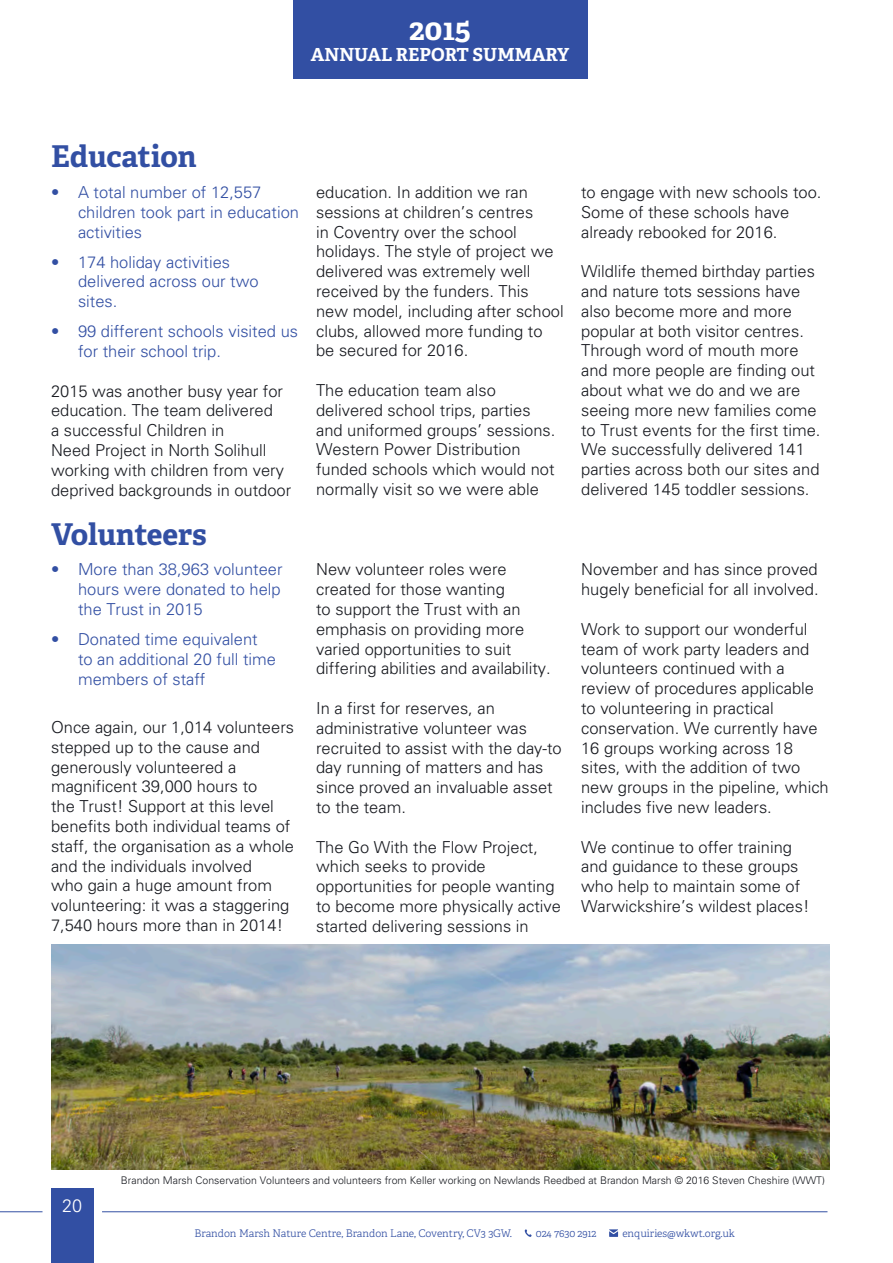
<style>
.page{position:relative;width:893px;height:1263px;background:#fff}
.page>*{position:absolute;margin:0;border:0;box-sizing:border-box;transform-origin:0 0}
.t1{font:700 30px "Adelle";letter-spacing:-.005em;color:#324fa3}
.t2{font:700 30px "Adelle";color:#fff}
.t3{font:700 18px "Adelle";color:#fff}
.t4{font:300 18px "Univers";color:#fff}
.t5{font:300 16.5px/19.8px "Univers";color:#17191f}
.t6{font:300 16.5px/19.8px "Univers";color:#324fa3}
.t7{font:300 10.5px "Univers";color:#17191f}
.t8{font:300 10.5px "Adelle";color:#324fa3}
</style>
<div class="page">
<hr style="left:0;top:1211px;width:43px;height:1px;background:#324fa3">
<hr style="left:102px;top:1211px;width:725px;height:1px;background:#324fa3">
<div style="left:51px;top:1188px;width:43px;height:75px;background:#324fa3"></div>
<div style="left:293px;top:0;width:294px;height:78px;background:#324fa3"></div>
<svg style="left:524px;top:1229px;width:8px;height:8px"></svg>
<svg style="left:609px;top:1229px;width:9px;height:8px"></svg>
<img style="left:51px;top:945px;width:778px;height:224px">
<h1 class="t2" style="left:409px;top:7px;width:64px">2015</h1>
<p class="t3" style="left:311px;top:42px;width:260px">ANNUAL REPORT SUMMARY</p>
<p class="t1" style="left:51px;top:135px;width:147px">Education</p>
<p class="t6" style="left:78px;top:182px;width:222px;text-indent:-27px">• A total number of 12,557 children took part in education activities</p>
<p class="t6" style="left:78px;top:251px;width:182px;text-indent:-27px">• 174 holiday activities delivered across our two sites.</p>
<p class="t6" style="left:78px;top:321px;width:222px;text-indent:-27px">• 99 different schools visited us for their school trip.</p>
<p class="t5" style="left:51px;top:380px;width:242px">2015 was another busy year for education. The team delivered<br>a successful Children in<br>Need Project in North Solihull working with children from very deprived backgrounds in outdoor</p>
<p class="t1" style="left:51px;top:512px;width:157px">Volunteers</p>
<p class="t6" style="left:78px;top:559px;width:206px;text-align:justify;text-indent:-27px">• More than 38,963 volunteer hours were donated to help the Trust in 2015</p>
<p class="t6" style="left:78px;top:629px;width:200px;text-indent:-27px">• Donated time equivalent to an additional 20 full time members of staff</p>
<p class="t5" style="left:51px;top:717px;width:245px">Once again, our 1,014 volunteers stepped up to the cause and generously volunteered a magnificent 39,000 hours to<br>the Trust! Support at this level benefits both individual teams of staff, the organisation as a whole and the individuals involved<br>who gain a huge amount from volunteering: it was a staggering<br>7,540 hours more than in 2014!</p>
<p class="t5" style="left:316px;top:182px;width:249px">education. In addition we ran sessions at children’s centres<br>in Coventry over the school holidays. The style of project we delivered was extremely well received by the funders. This new model, including after school clubs, allowed more funding to be secured for 2016.</p>
<p class="t5" style="left:316px;top:380px;width:241px">The education team also delivered school trips, parties and uniformed groups’ sessions.<br>Western Power Distribution funded schools which would not normally visit so we were able</p>
<p class="t5" style="left:316px;top:559px;width:236px">New volunteer roles were created for those wanting<br>to support the Trust with an emphasis on providing more varied opportunities to suit differing abilities and availability.</p>
<p class="t5" style="left:316px;top:698px;width:247px">In a first for reserves, an administrative volunteer was recruited to assist with the day-to day running of matters and has since proved an invaluable asset to the team.</p>
<p class="t5" style="left:316px;top:836px;width:246px">The Go With the Flow Project, which seeks to provide opportunities for people wanting to become more physically active started delivering sessions in</p>
<p class="t5" style="left:581px;top:182px;width:242px">to engage with new schools too.<br>Some of these schools have already rebooked for 2016.</p>
<p class="t5" style="left:581px;top:261px;width:241px">Wildlife themed birthday parties and nature tots sessions have also become more and more popular at both visitor centres.<br>Through word of mouth more and more people are finding out about what we do and we are seeing more new families come to Trust events for the first time.<br>We successfully delivered 141 parties across both our sites and delivered 145 toddler sessions.</p>
<p class="t5" style="left:581px;top:559px;width:239px">November and has since proved hugely beneficial for all involved.</p>
<p class="t5" style="left:581px;top:619px;width:249px">Work to support our wonderful team of work party leaders and volunteers continued with a review of procedures applicable to volunteering in practical conservation. We currently have<br>16 groups working across 18 sites, with the addition of two new groups in the pipeline, which includes five new leaders.</p>
<p class="t5" style="left:581px;top:836px;width:230px">We continue to offer training and guidance to these groups who help to maintain some of<br>Warwickshire’s wildest places!</p>
<p class="t4" style="left:62px;top:1195px;width:22px">20</p>
<p class="t7" style="left:121px;top:1174px;width:705px">Brandon Marsh Conservation Volunteers and volunteers from Keller working on Newlands Reedbed at Brandon Marsh © 2016 Steven Cheshire (WWT)</p>
<p class="t8" style="left:195px;top:1226px;width:319px">Brandon Marsh Nature Centre, Brandon Lane, Coventry, CV3 3GW.</p>
<p class="t8" style="left:536px;top:1226px;width:62px">024 7630 2912</p>
<p class="t8" style="left:622px;top:1226px;width:114px">enquiries@wkwt.org.uk</p>
</div>
